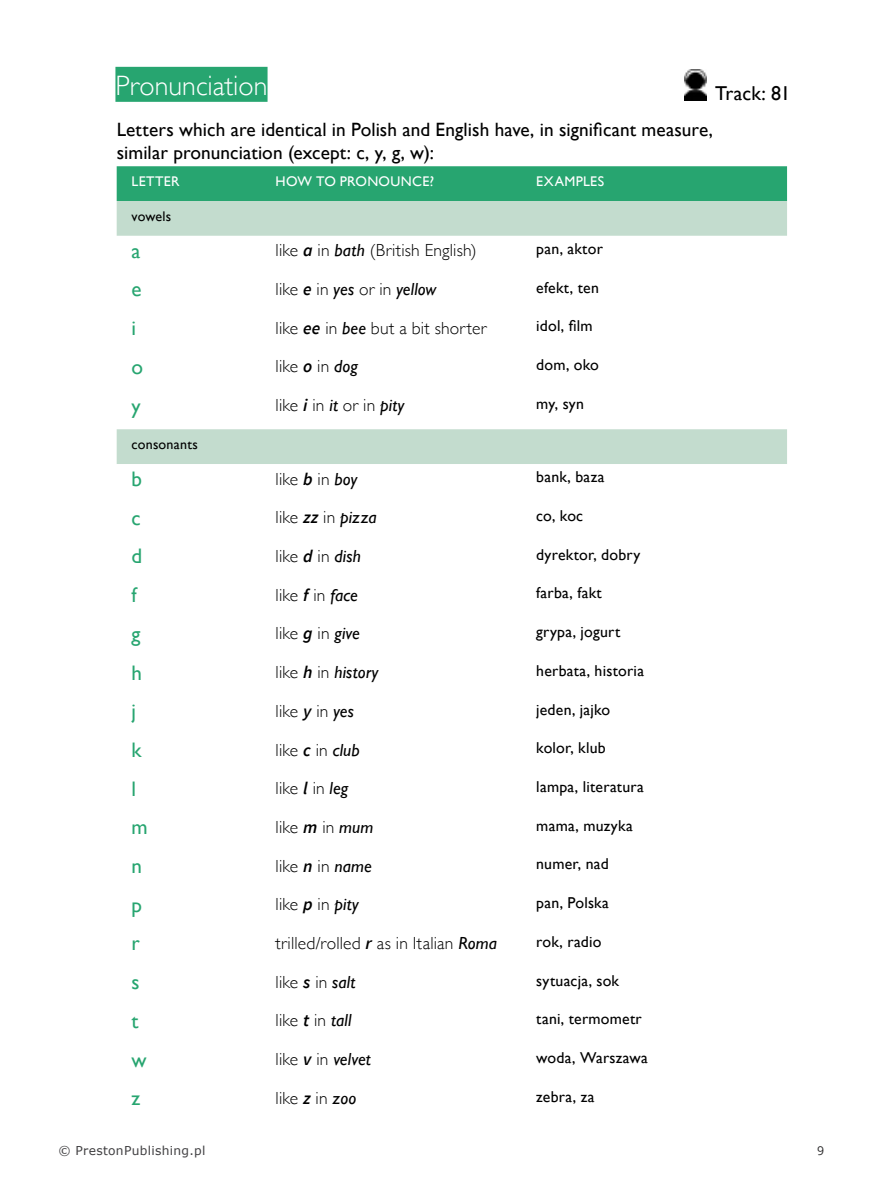
<style>
.page{position:relative;width:869px;height:1191px;background:#fff}
.page>*{position:absolute;margin:0;border:0;box-sizing:border-box;transform-origin:0 0}
.t1{font:300 28px "Gill Sans";color:#fff}
.t2{font:21px "Gill Sans";color:#27a570}
.t3{font:20.12px "Gill Sans";letter-spacing:-.005em;color:#000}
.t4{font:19.25px/23.1px "Gill Sans";letter-spacing:.005em;color:#000}
.t5{font:300 17.5px "Gill Sans";letter-spacing:.01em;color:#000}
.t6{font:italic 17.5px "Gill Sans";letter-spacing:.015em;color:#000}
.t7{font:15.75px "Gill Sans";letter-spacing:.015em;color:#000}
.t8{font:14px "Gill Sans";letter-spacing:.025em;color:#fff}
.t9{font:14px "Gill Sans";letter-spacing:.015em;color:#000}
.t10{font:12.25px "MS Reference Sans Serif";letter-spacing:.025em;color:#414042}
.t11{font:12.25px "Open Sans";color:#292829}
.s1{font-family:"Source Sans Pro";font-weight:600;font-style:italic}
.s2{font-weight:400;font-style:italic}
.s3{font-weight:300;font-style:normal}
.s4{font-family:"Source Sans Pro";font-weight:600}
</style>
<div class="page">
<div style="left:117px;top:166px;width:669px;height:35px;background:#27a570"></div>
<svg style="left:117px;top:201px;width:669px;height:263px"></svg>
<div style="left:115px;top:67px;width:152px;height:35px;background:#27a570"></div>
<img style="left:684px;top:70px;width:22px;height:30px">
<h1 class="t1" style="left:115px;top:64px;width:153px">Pronunciation</h1>
<p class="t3" style="left:714px;top:82px;width:77px">Track: 81</p>
<p class="t4" style="left:117px;top:118px;width:597px">Letters which are identical in Polish and English have, in significant measure, similar pronunciation (except: c, y, g, w):</p>
<p class="t8" style="left:131px;top:173px;width:50px">letter</p>
<p class="t8" style="left:275px;top:173px;width:75px">How topronounce</p>
<p class="t8" style="left:429px;top:173px;width:6px">?</p>
<p class="t8" style="left:536px;top:173px;width:69px">examples</p>
<p class="t9" style="left:131px;top:208px;width:41px">vowels</p>
<p class="t2" style="left:131px;top:238px;width:10px">a</p>
<p class="t5" style="left:275px;top:237px;width:202px">like <span class="s1">a</span> in <span class="s2">bath</span> (British English)</p>
<p class="t7" style="left:536px;top:239px;width:68px">pan, aktor</p>
<p class="t2" style="left:131px;top:277px;width:12px">e</p>
<p class="t5" style="left:275px;top:275px;width:162px">like <span class="s1">e</span> in <span class="s2">yes</span> or in <span class="s2">yellow</span></p>
<p class="t7" style="left:536px;top:278px;width:64px">efekt, ten</p>
<p class="t2" style="left:131px;top:316px;width:6px">i</p>
<p class="t5" style="left:275px;top:314px;width:212px">like <span class="s1">ee</span> in <span class="s2">bee</span> but a bit shorter</p>
<p class="t7" style="left:536px;top:317px;width:58px">idol, film</p>
<p class="t2" style="left:131px;top:354px;width:13px">o</p>
<p class="t5" style="left:275px;top:353px;width:84px">like <span class="s1">o</span> in <span class="s2">dog</span></p>
<p class="t7" style="left:536px;top:355px;width:64px">dom, oko</p>
<p class="t2" style="left:131px;top:393px;width:11px">y</p>
<p class="t5" style="left:275px;top:391px;width:130px">like <span class="s1">i</span> in <span class="s2">it</span> or in <span class="s2">pity</span></p>
<p class="t7" style="left:536px;top:394px;width:49px">my, syn</p>
<p class="t9" style="left:131px;top:436px;width:68px">consonants</p>
<p class="t2" style="left:131px;top:466px;width:12px">b</p>
<p class="t5" style="left:275px;top:465px;width:83px">like <span class="s1">b</span> in <span class="s2">boy</span></p>
<p class="t7" style="left:536px;top:468px;width:70px">bank, baza</p>
<p class="t2" style="left:131px;top:505px;width:11px">c</p>
<p class="t5" style="left:275px;top:504px;width:103px">like <span class="s1">zz</span> in <span class="s2">pizza</span></p>
<p class="t7" style="left:536px;top:506px;width:48px">co, koc</p>
<p class="t2" style="left:131px;top:544px;width:12px">d</p>
<p class="t5" style="left:275px;top:542px;width:87px">like <span class="s1">d</span> in <span class="s2">dish</span></p>
<p class="t7" style="left:536px;top:545px;width:105px">dyrektor, dobry</p>
<p class="t2" style="left:131px;top:582px;width:7px">f</p>
<p class="t5" style="left:275px;top:581px;width:84px">like <span class="s1">f</span> in <span class="s2">face</span></p>
<p class="t7" style="left:536px;top:584px;width:67px">farba, fakt</p>
<p class="t2" style="left:131px;top:621px;width:10px">g</p>
<p class="t5" style="left:275px;top:620px;width:86px">like <span class="s1">g</span> in <span class="s2">give</span></p>
<p class="t7" style="left:536px;top:622px;width:85px">grypa, jogurt</p>
<p class="t2" style="left:131px;top:660px;width:12px">h</p>
<p class="t6" style="left:275px;top:662px;width:104px"><span class="s3">like</span> <span class="s4">h</span> <span class="s3">in</span> history</p>
<p class="t7" style="left:536px;top:661px;width:109px">herbata, historia</p>
<p class="t2" style="left:131px;top:699px;width:6px">j</p>
<p class="t5" style="left:275px;top:697px;width:80px">like <span class="s1">y</span> in <span class="s2">yes</span></p>
<p class="t7" style="left:536px;top:700px;width:75px">jeden, jajko</p>
<p class="t2" style="left:131px;top:737px;width:12px">k</p>
<p class="t5" style="left:275px;top:736px;width:85px">like <span class="s1">c</span> in <span class="s2">club</span></p>
<p class="t7" style="left:536px;top:738px;width:71px">kolor, klub</p>
<p class="t2" style="left:131px;top:776px;width:6px">l</p>
<p class="t5" style="left:275px;top:774px;width:74px">like <span class="s1">l</span> in <span class="s2">leg</span></p>
<p class="t7" style="left:536px;top:777px;width:109px">lampa, literatura</p>
<p class="t2" style="left:131px;top:815px;width:18px">m</p>
<p class="t5" style="left:275px;top:813px;width:99px">like <span class="s1">m</span> in <span class="s2">mum</span></p>
<p class="t7" style="left:536px;top:816px;width:98px">mama, muzyka</p>
<p class="t2" style="left:131px;top:853px;width:12px">n</p>
<p class="t5" style="left:275px;top:852px;width:98px">like <span class="s1">n</span> in <span class="s2">name</span></p>
<p class="t7" style="left:536px;top:855px;width:74px">numer, nad</p>
<p class="t2" style="left:131px;top:892px;width:12px">p</p>
<p class="t5" style="left:275px;top:890px;width:85px">like <span class="s1">p</span> in <span class="s2">pity</span></p>
<p class="t7" style="left:536px;top:893px;width:74px">pan, Polska</p>
<p class="t2" style="left:131px;top:931px;width:10px">r</p>
<p class="t5" style="left:275px;top:929px;width:223px">trilled/rolled <span class="s1">r</span> as in Italian <span class="s2">Roma</span></p>
<p class="t7" style="left:536px;top:932px;width:67px">rok, radio</p>
<p class="t2" style="left:131px;top:969px;width:10px">s</p>
<p class="t5" style="left:275px;top:968px;width:81px">like <span class="s1">s</span> in <span class="s2">salt</span></p>
<p class="t7" style="left:536px;top:971px;width:84px">sytuacja, sok</p>
<p class="t2" style="left:131px;top:1008px;width:8px">t</p>
<p class="t5" style="left:275px;top:1007px;width:77px">like <span class="s1">t</span> in <span class="s2">tall</span></p>
<p class="t7" style="left:536px;top:1009px;width:107px">tani, termometr</p>
<p class="t2" style="left:131px;top:1047px;width:17px">w</p>
<p class="t5" style="left:275px;top:1045px;width:97px">like <span class="s1">v</span> in <span class="s2">velvet</span></p>
<p class="t7" style="left:536px;top:1048px;width:113px">woda, Warszawa</p>
<p class="t2" style="left:131px;top:1085px;width:10px">z</p>
<p class="t5" style="left:275px;top:1084px;width:82px">like <span class="s1">z</span> in <span class="s2">zoo</span></p>
<p class="t7" style="left:536px;top:1087px;width:60px">zebra, za</p>
<p class="t10" style="left:58px;top:1142px;width:149px">© PrestonPublishing.pl</p>
<p class="t11" style="left:816px;top:1142px;width:9px">9</p>
</div>
